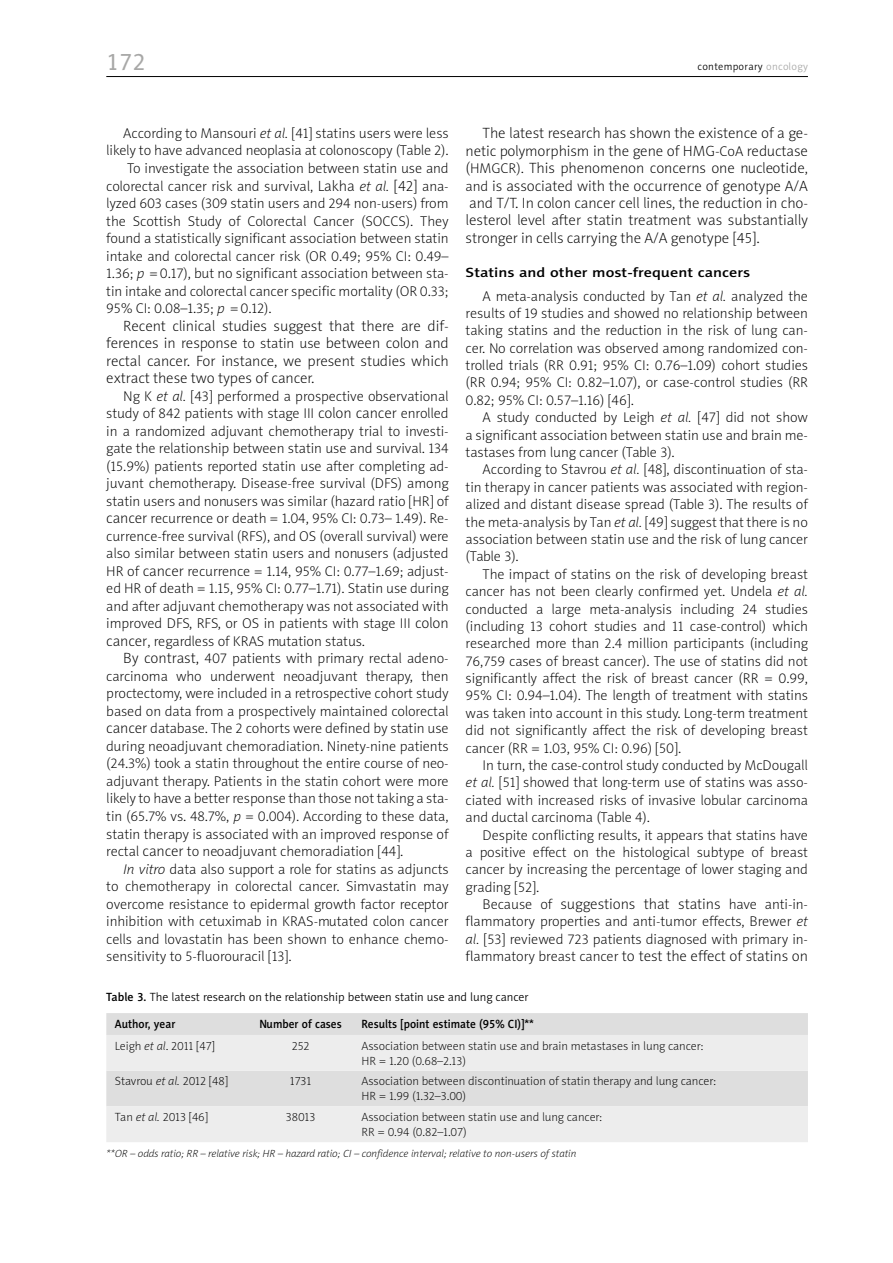
<style>
.page{position:relative;width:893px;height:1263px;background:#fff}
.page>*{position:absolute;margin:0;border:0;box-sizing:border-box;transform-origin:0 0}
.t1{font:24px "Naomi Sans EFN";color:#a8a8a7}
.t2{font:15px/17.4px "Naomi Sans EFN Thin";color:#000;text-align:justify}
.t3{font:14.25px/17.5px "Naomi Sans EFN Thin";color:#000;text-align:justify}
.t4{font:13.5px "Naomi Sans EFN Medium";color:#000;scale:1.2 1}
.t5{font:12px/15px "Naomi Sans EFN Thin";color:#000}
.t6{font:12px "Naomi Sans EFN Light";color:#000}
.t7{font:12px "Naomi Sans EFN Medium";color:#000;scale:.95 1}
.t8{font:italic 10.5px "Naomi Sans EFN Thin";color:#000}
.t9{font:10.5px "Naomi Sans EFN Light";letter-spacing:.03em;color:#000}
.s1{color:#a8a8a7}
.s2{font-style:italic}
.s3{font-size:15px}
.s4{font-size:14.25px}
.s5{font-family:"Naomi Sans EFN Medium"}
</style>
<div class="page">
<hr style="left:106px;top:76px;width:702px;height:1px;background:#000">
<div style="left:106px;top:1013px;width:702px;height:22px;background:#dedede"></div>
<svg style="left:106px;top:1035px;width:702px;height:107px;fill:#ededed"></svg>
<h1 class="t1" style="left:106px;top:47px;width:41px">172</h1>
<p class="t9" style="left:697px;top:61px;width:112px">contemporary <span class="s1">oncology</span></p>
<p class="t3" style="left:123px;top:124px;width:327px">According to Mansouri <span class="s2">et al.</span> [41] statins users were less</p>
<p class="t3" style="left:106px;top:142px;width:344px">likely to have advanced neoplasia at colonoscopy (Table 2).</p>
<p class="t3" style="left:127px;top:160px;width:323px">To investigate the association between statin use and</p>
<p class="t3" style="left:106px;top:177px;width:344px">colorectal cancer risk and survival, <span class="s3">Lakha</span> <span class="s2">et al.</span> <span class="s3">[42]</span> ana-</p>
<p class="t3" style="left:106px;top:195px;width:344px">lyzed 603 cases (309 statin users and 294 non-users) from</p>
<p class="t3" style="left:106px;top:212px;width:344px">the Scottish Study of Colorectal Cancer (SOCCS). They</p>
<p class="t3" style="left:106px;top:230px;width:344px">found a statistically significant association between statin</p>
<p class="t3" style="left:106px;top:247px;width:344px">intake and colorectal cancer risk (OR 0.49; 95% CI: 0.49–</p>
<p class="t3" style="left:106px;top:265px;width:344px">1.36; <span class="s2">p</span> =0.17), but no significant association between sta-</p>
<p class="t3" style="left:106px;top:282px;width:344px">tin intake and colorectal cancer specific mortality (OR 0.33;</p>
<p class="t3" style="left:106px;top:300px;width:167px">95% CI: 0.08–1.35; <span class="s2">p</span> =0.12).</p>
<p class="t2" style="left:106px;top:317px;width:344px;text-indent:17px">Recent clinical studies suggest that there are dif&shy;ferences in response <span class="s4">to statin use</span> between colon and rectal cancer. For instance, we present studies which extract these two types of cancer.</p>
<p class="t3" style="left:106px;top:387px;width:344px;text-indent:17px">Ng K <span class="s2">et al.</span> [43] performed a prospective observational study of 842 patients with stage III <span class="s3">colon cancer</span> enrolled in a randomized adjuvant chemotherapy trial to investi&shy;gate the relationship between statin use and survival. 134 (15.9%) patients reported statin use after completing ad&shy;juvant chemotherapy. Disease-free survival (DFS) among statin users and nonusers was similar (hazard ratio [HR] of <span class="s3">cancer</span> recurrence or death = 1.04, 95% CI: 0.73– 1.49). Re&shy;currence-free survival (RFS), and OS (overall survival) were also similar between statin users and nonusers (adjusted HR of <span class="s3">cancer</span> recurrence = 1.14, 95% CI: 0.77–1.69; adjust&shy;ed HR of death = 1.15, 95% CI: 0.77–1.71). Statin use during and after adjuvant chemotherapy was not associated with improved DFS, RFS, or OS in patients with stage III <span class="s3">colon cancer</span>, regardless of KRAS mutation status.</p>
<p class="t3" style="left:106px;top:650px;width:344px;text-indent:17px"><span class="s3">By contrast,</span> 407 patients with primary rectal adeno&shy;carcinoma who underwent neoadjuvant therapy, then proctectomy, were included in a retrospective cohort study based on data from a prospectively maintained colorectal <span class="s3">cancer</span> database. The 2 cohorts were defined by statin use during neoadjuvant chemoradiation. Ninety-nine patients (24.3%) took a statin throughout the entire course of neo&shy;adjuvant therapy. Patients in the statin cohort were more likely to have a better response than those not taking a sta&shy;tin (65.7% vs. 48.7%, <span class="s2">p</span> = 0.004). According to these data, statin therapy is associated with an improved response of rectal <span class="s3">cancer</span> to neoadjuvant chemoradiation [44].</p>
<p class="t3" style="left:106px;top:860px;width:344px;text-indent:17px"><span class="s2">In vitro</span> data also support a role for statins as adjuncts to chemotherapy in colorectal cancer. Simvastatin may overcome resistance to epidermal growth factor receptor inhibition with cetuximab in KRAS-mutated colon cancer cells and lovastatin has been shown to enhance chemo&shy;sensitivity to 5-fluorouracil [13].</p>
<p class="t2" style="left:466px;top:125px;width:344px;text-indent:17px">The latest research has shown the existence of a ge&shy;netic polymorphism in the gene of HMG-<span class="s4">CoA</span> reductase (<span class="s4">HMGCR).</span> This phenomenon concerns one nucleotide<span class="s4">, and</span> is associated with the occurrence of genotype A/A and T/T. In colon cancer cell lines<span class="s4">,</span> the reduction in cho&shy;lesterol level after statin treatment was substantially stronger in cells carrying the A/A genotype [45].</p>
<p class="t4" style="left:466px;top:264px;width:239px">Statins and other most-frequent cancers</p>
<p class="t3" style="left:466px;top:287px;width:344px;text-indent:17px">A meta-analysis conducted by Tan <span class="s2">et al.</span> analyzed the results of 19 studies and showed no relationship between taking statins and the reduction in the risk of lung can&shy;cer. No correlation was observed among randomized con&shy;trolled trials (RR 0.91; 95% CI: 0.76–1.09) cohort studies (RR 0.94; 95% CI: 0.82–1.07), or case-control studies (RR 0.82; 95% CI: 0.57–1.16) [46].</p>
<p class="t3" style="left:466px;top:409px;width:344px;text-indent:17px">A study conducted by Leigh <span class="s2">et al.</span> [47] did not show a significant association between statin use and brain me&shy;tastases from lung cancer (Table 3).</p>
<p class="t3" style="left:466px;top:461px;width:344px;text-indent:17px">According to Stavrou <span class="s2">et al.</span> [48], discontinuation of sta&shy;tin therapy in cancer patients was associated with region&shy;alized and distant disease spread (Table 3). The results of the meta-analysis by Tan <span class="s2">et al.</span> [49] suggest that there is no association between statin use and the risk of lung cancer (Table 3).</p>
<p class="t3" style="left:466px;top:565px;width:344px;text-indent:17px">The impact of statins on the risk of developing breast cancer has not been clearly confirmed yet. Undela <span class="s2">et al. </span>conducted a large meta-analysis including 24 studies (including 13 cohort studies and 11 case-control) which researched more than 2.4 million participants (including 76,759 cases of breast cancer). The use of statins did not significantly affect the risk of breast cancer (RR = 0.99, 95% CI: 0.94–1.04). The length of treatment with statins was taken into account in this study. Long-term treatment did not significantly affect the risk of developing breast cancer (RR = 1.03, 95% CI: 0.96) [50].</p>
<p class="t3" style="left:466px;top:757px;width:344px;text-indent:17px">In turn, the case-control study conducted by McDougall <span class="s2">et al.</span> [51] showed that long-term use of statins was asso&shy;ciated with increased risks of invasive lobular carcinoma and ductal carcinoma (Table 4).</p>
<p class="t3" style="left:466px;top:826px;width:344px;text-indent:17px">Despite conflicting results, it appears that statins have a positive effect on the histological subtype of breast cancer by increasing the percentage of lower staging and grading [52].</p>
<p class="t2" style="left:483px;top:895px;width:327px"><span class="s4">Because of</span> suggestions that statins <span class="s4">have anti-in-</span></p>
<p class="t3" style="left:466px;top:913px;width:344px">flammatory properties and anti-tumor effects, Brewer <span class="s2">et al.</span> [53] reviewed 723 patients diagnosed with primary in-</p>
<p class="t2" style="left:466px;top:947px;width:344px"><span class="s4">flammatory breast cancer</span> to test the effect of statins on</p>
<p class="t6" style="left:106px;top:990px;width:424px"><span class="s5">Table 3.</span> The latest research on the relationship between statin use and lung cancer</p>
<p class="t7" style="left:115px;top:1017px;width:65px">Author, year</p>
<p class="t7" style="left:260px;top:1017px;width:88px">Number of cases</p>
<p class="t7" style="left:361px;top:1017px;width:183px">Results [point estimate (95% CI)]**</p>
<p class="t5" style="left:115px;top:1038px;width:102px">Leigh <span class="s2">et al</span>. 2011 [47]</p>
<p class="t5" style="left:292px;top:1038px;width:19px">252</p>
<p class="t5" style="left:361px;top:1038px;width:344px">Association between statin use and brain metastases in lung cancer:<br>HR = 1.20 (0.68–2.13)</p>
<p class="t5" style="left:115px;top:1074px;width:115px">Stavrou <span class="s2">et al.</span> 2012 [48]</p>
<p class="t5" style="left:290px;top:1074px;width:23px">1731</p>
<p class="t5" style="left:361px;top:1074px;width:356px">Association between discontinuation of statin therapy and lung cancer:<br>HR = 1.99 (1.32–3.00)</p>
<p class="t5" style="left:115px;top:1110px;width:95px">Tan <span class="s2">et al.</span> 2013 [46]</p>
<p class="t5" style="left:286px;top:1110px;width:31px">38013</p>
<p class="t5" style="left:361px;top:1110px;width:242px">Association between statin use and lung cancer:<br>RR = 0.94 (0.82–1.07)</p>
<p class="t8" style="left:106px;top:1147px;width:472px">**OR – odds ratio; RR – relative risk; HR – hazard ratio; CI – confidence interval; relative to non-users of statin</p>
</div>
